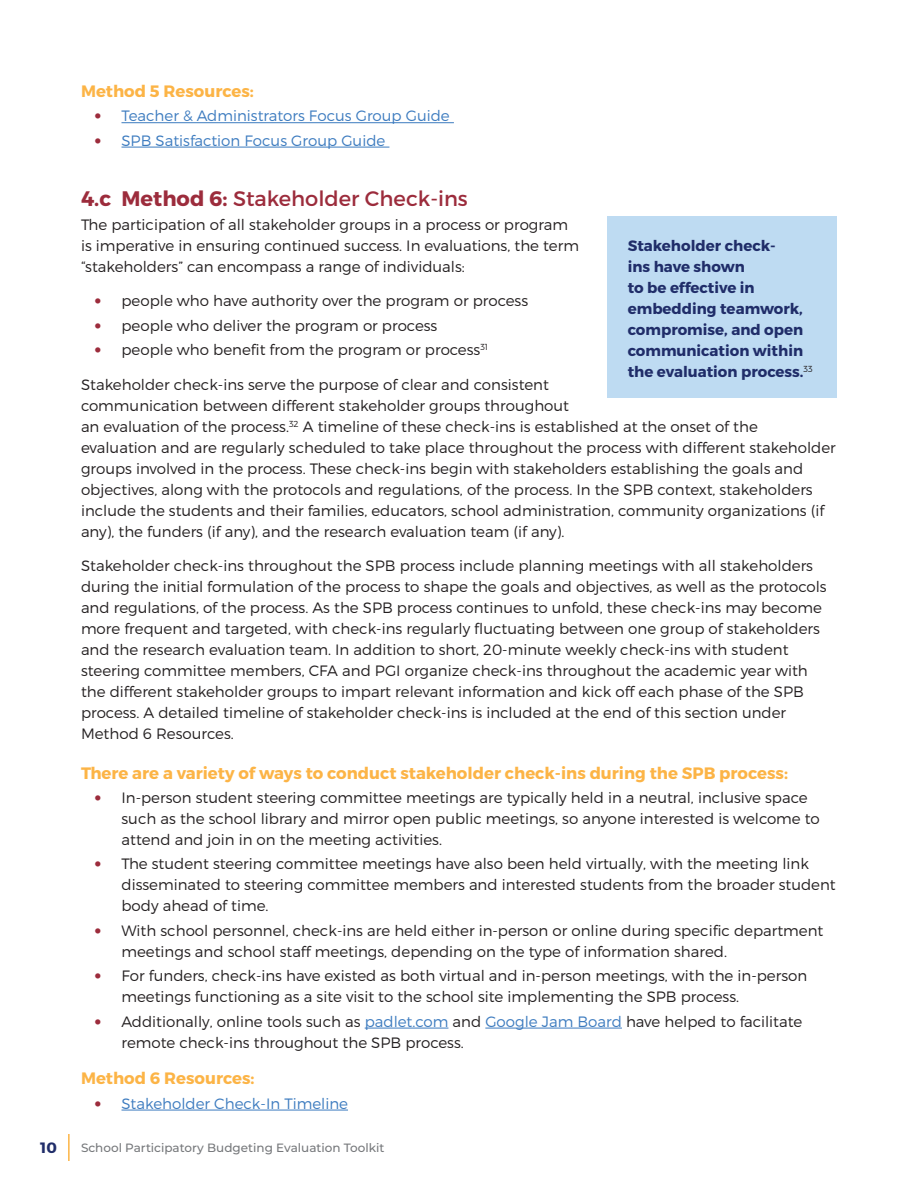
<style>
.page{position:relative;width:918px;height:1188px;background:#fff}
.page>*{position:absolute;margin:0;border:0;box-sizing:border-box;transform-origin:0 0}
.header_2{font:21px "Montserrat";color:#9c2c3c}
.header_3{font:700 16.5px "Montserrat";color:#fcb446}
.copy{font:300 15px/21px "Montserrat";color:#231f20}
.copy-2{font:700 15px/21px "Montserrat";color:#202d69}
.t1{font:300 15px "Montserrat";color:#3c7bbf}
.t2{font:500 12px "Montserrat";color:#76787b}
.s1{font-weight:800;font-size:18px;color:#9c2c3c}
.s2{font-weight:700}
.s3{color:#3c7bbf}
</style>
<div class="page">
<hr style="left:68px;top:1134px;width:2px;height:27px;background:#fcb446">
<hr style="left:122px;top:122px;width:332px;height:1px;background:#3c7bbf">
<hr style="left:122px;top:147px;width:267px;height:1px;background:#3c7bbf">
<hr style="left:365px;top:1028px;width:83px;height:1px;background:#3c7bbf">
<hr style="left:485px;top:1028px;width:137px;height:1px;background:#3c7bbf">
<hr style="left:122px;top:1110px;width:226px;height:1px;background:#3c7bbf">
<div style="left:608px;top:216px;width:229px;height:181px;background:#bedbf2"></div>
<p class="header_3" style="left:81px;top:81px;width:174px">Method 5 Resources:</p>
<p class="t1" style="left:94px;top:107px;width:357px"><span class="s1">•</span> Teacher &amp; Administrators Focus Group Guide</p>
<p class="t1" style="left:94px;top:131px;width:292px"><span class="s1">•</span> SPB Satisfaction Focus Group Guide</p>
<p class="header_2" style="left:81px;top:185px;width:388px"><span class="s2">4.c Method 6:</span> Stakeholder Check-ins</p>
<p class="copy" style="left:81px;top:214px;width:500px">The participation of all stakeholder groups in a process or program is imperative in ensuring continued success. In evaluations, the term “stakeholders” can encompass a range of individuals:</p>
<p class="copy" style="left:94px;top:290px;width:435px"><span class="s1">•</span> people who have authority over the program or process</p>
<p class="copy" style="left:94px;top:315px;width:344px"><span class="s1">•</span> people who deliver the program or process</p>
<p class="copy" style="left:94px;top:339px;width:395px"><span class="s1">•</span> people who benefit from the program or process<sup>31</sup></p>
<p class="copy" style="left:81px;top:373px;width:756px">Stakeholder check-ins serve the purpose of clear and consistent<br>communication between different stakeholder groups throughout<br>an evaluation of the process.<sup>32</sup> A timeline of these check-ins is established at the onset of the evaluation and are regularly scheduled to take place throughout the process with different stakeholder groups involved in the process. These check-ins begin with stakeholders establishing the goals and objectives, along with the protocols and regulations, of the process. In the SPB context, stakeholders include the students and their families, educators, school administration, community organizations (if any), the funders (if any), and the research evaluation team (if any).</p>
<p class="copy" style="left:81px;top:555px;width:747px">Stakeholder check-ins throughout the SPB process include planning meetings with all stakeholders during the initial formulation of the process to shape the goals and objectives, as well as the protocols and regulations, of the process. As the SPB process continues to unfold, these check-ins may become more frequent and targeted, with check-ins regularly fluctuating between one group of stakeholders and the research evaluation team. In addition to short, 20-minute weekly check-ins with student steering committee members, CFA and PGI organize check-ins throughout the academic year with the different stakeholder groups to impart relevant information and kick off each phase of the SPB process. A detailed timeline of stakeholder check-ins is included at the end of this section under Method 6 Resources.</p>
<p class="header_3" style="left:81px;top:763px;width:709px">There are a variety of ways to conduct stakeholder check-ins during the SPB process:</p>
<p class="copy" style="left:122px;top:787px;width:700px;text-indent:-27px"><span class="s1">•</span> In-person student steering committee meetings are typically held in a neutral, inclusive space such as the school library and mirror open public meetings, so anyone interested is welcome to attend and join in on the meeting activities.</p>
<p class="copy" style="left:122px;top:853px;width:716px;text-indent:-27px"><span class="s1">•</span> The student steering committee meetings have also been held virtually, with the meeting link disseminated to steering committee members and interested students from the broader student body ahead of time.</p>
<p class="copy" style="left:122px;top:920px;width:703px;text-indent:-27px"><span class="s1">•</span> With school personnel, check-ins are held either in-person or online during specific department meetings and school staff meetings, depending on the type of information shared.</p>
<p class="copy" style="left:122px;top:965px;width:687px;text-indent:-27px"><span class="s1">•</span> For funders, check-ins have existed as both virtual and in-person meetings, with the in-person meetings functioning as a site visit to the school site implementing the SPB process.</p>
<p class="copy" style="left:122px;top:1010px;width:682px;text-indent:-27px"><span class="s1">•</span> Additionally, online tools such as <span class="s3">padlet.com</span> and <span class="s3">Google Jam Board</span> have helped to facilitate remote check-ins throughout the SPB process.</p>
<p class="header_3" style="left:81px;top:1068px;width:175px">Method 6 Resources:</p>
<p class="t1" style="left:94px;top:1094px;width:255px"><span class="s1">•</span> Stakeholder Check-In Timeline</p>
<p class="copy-2" style="left:628px;top:235px;width:187px">Stakeholder check-<br>ins have shown<br>to be effective in embedding teamwork, compromise, and open communication within the evaluation process.<sup>33</sup></p>
<p class="copy-2" style="left:40px;top:1138px;width:18px">10</p>
<p class="t2" style="left:81px;top:1139px;width:305px">School Participatory Budgeting Evaluation Toolkit</p>
</div>
